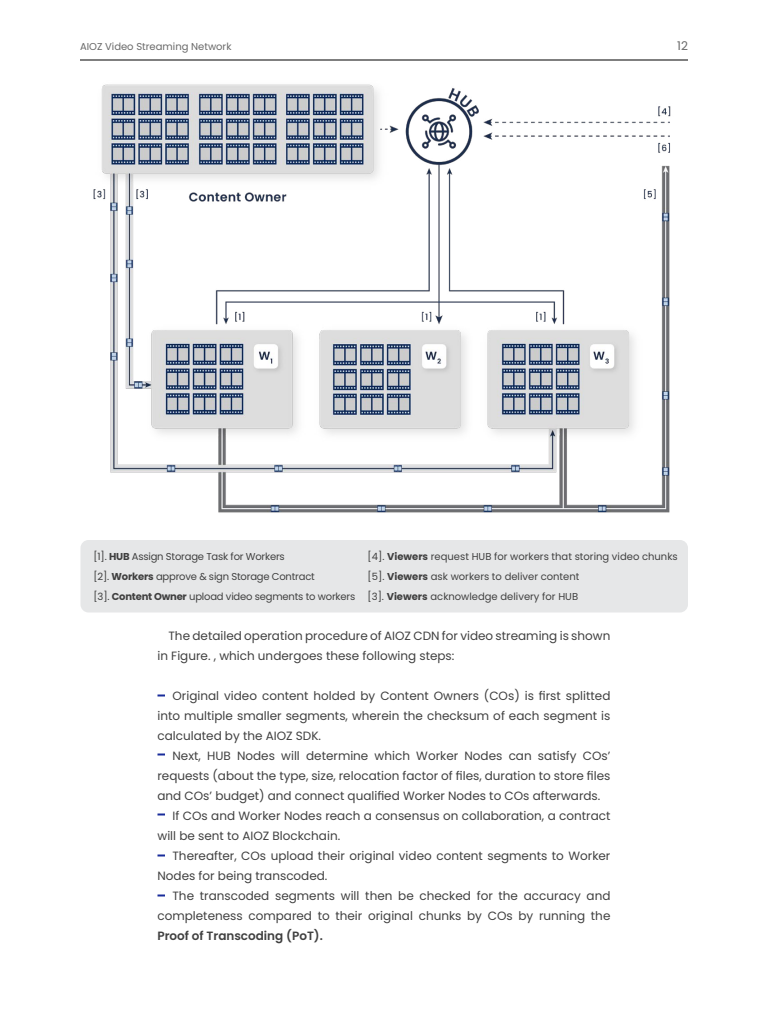
<style>
.page{position:relative;width:768px;height:1024px;background:#fff}
.page>*{position:absolute;margin:0;border:0;box-sizing:border-box;transform-origin:0 0}
.t1{font:12px/20px "Poppins";color:#404040}
.t2{font:600 12px "Poppins";color:#404040}
.t3{font:12px "Poppins";color:#696969}
.t4{font:10px/20px "Poppins";color:#404040}
.t5{font:10px/20px "Poppins";letter-spacing:-.02em;color:#404040}
.t6{font:10px "Poppins";color:#696969}
.s1{font-weight:700}
</style>
<div class="page">
<hr style="left:80px;top:60px;width:608px;height:1px;background:#000">
<img style="left:93px;top:84px;width:578px;height:429px">
<div style="left:80px;top:540px;width:608px;height:72px;background:#e6e7e8;border-radius:8px"></div>
<svg style="left:158px;top:694px;width:7px;height:2px"></svg>
<svg style="left:158px;top:754px;width:7px;height:2px"></svg>
<svg style="left:158px;top:814px;width:7px;height:2px"></svg>
<svg style="left:158px;top:854px;width:7px;height:2px"></svg>
<svg style="left:158px;top:894px;width:7px;height:2px"></svg>
<p class="t6" style="left:80px;top:41px;width:153px">AIOZ Video Streaming Network</p>
<p class="t3" style="left:677px;top:38px;width:12px">12</p>
<p class="t5" style="left:94px;top:547px;width:263px">[1]. <span class="s1">HUB</span> Assign Storage Task for Workers<br>[2]. <span class="s1">Workers</span> approve &amp; sign Storage Contract<br>[3]. <span class="s1">Content Owner</span> upload video segments to workers</p>
<p class="t4" style="left:368px;top:547px;width:312px">[4]. <span class="s1">Viewers</span> request HUB for workers that storing video chunks [5]. <span class="s1">Viewers</span> ask workers to deliver content<br>[3]. <span class="s1">Viewers</span> acknowledge delivery for HUB</p>
<p class="t1" style="left:157px;top:626px;width:454px;text-indent:11px">The detailed operation procedure of AIOZ CDN for video streaming is shown in Figure. , which undergoes these following steps:</p>
<p class="t1" style="left:157px;top:686px;width:455px;text-align:justify;text-indent:15px">Original video content holded by Content Owners (COs) is first splitted into multiple smaller segments, wherein the checksum of each segment is calculated by the AIOZ SDK.</p>
<p class="t1" style="left:172px;top:746px;width:439px">Next, HUB Nodes will determine which Worker Nodes can satisfy COs’</p>
<p class="t1" style="left:157px;top:766px;width:454px">requests (about the type, size, relocation factor of files, duration to store files</p>
<p class="t1" style="left:157px;top:786px;width:444px">and COs’ budget) and connect qualified Worker Nodes to COs afterwards.</p>
<p class="t1" style="left:172px;top:806px;width:440px">If COs and Worker Nodes reach a consensus on collaboration, a contract</p>
<p class="t1" style="left:157px;top:826px;width:184px">will be sent to AIOZ Blockchain.</p>
<p class="t1" style="left:172px;top:846px;width:439px">Thereafter, COs upload their original video content segments to Worker</p>
<p class="t1" style="left:157px;top:866px;width:171px">Nodes for being transcoded.</p>
<p class="t1" style="left:172px;top:886px;width:439px">The transcoded segments will then be checked for the accuracy and</p>
<p class="t1" style="left:157px;top:906px;width:454px">completeness compared to their original chunks by COs by running the</p>
<p class="t2" style="left:157px;top:929px;width:167px">Proof of Transcoding (PoT).</p>
</div>
